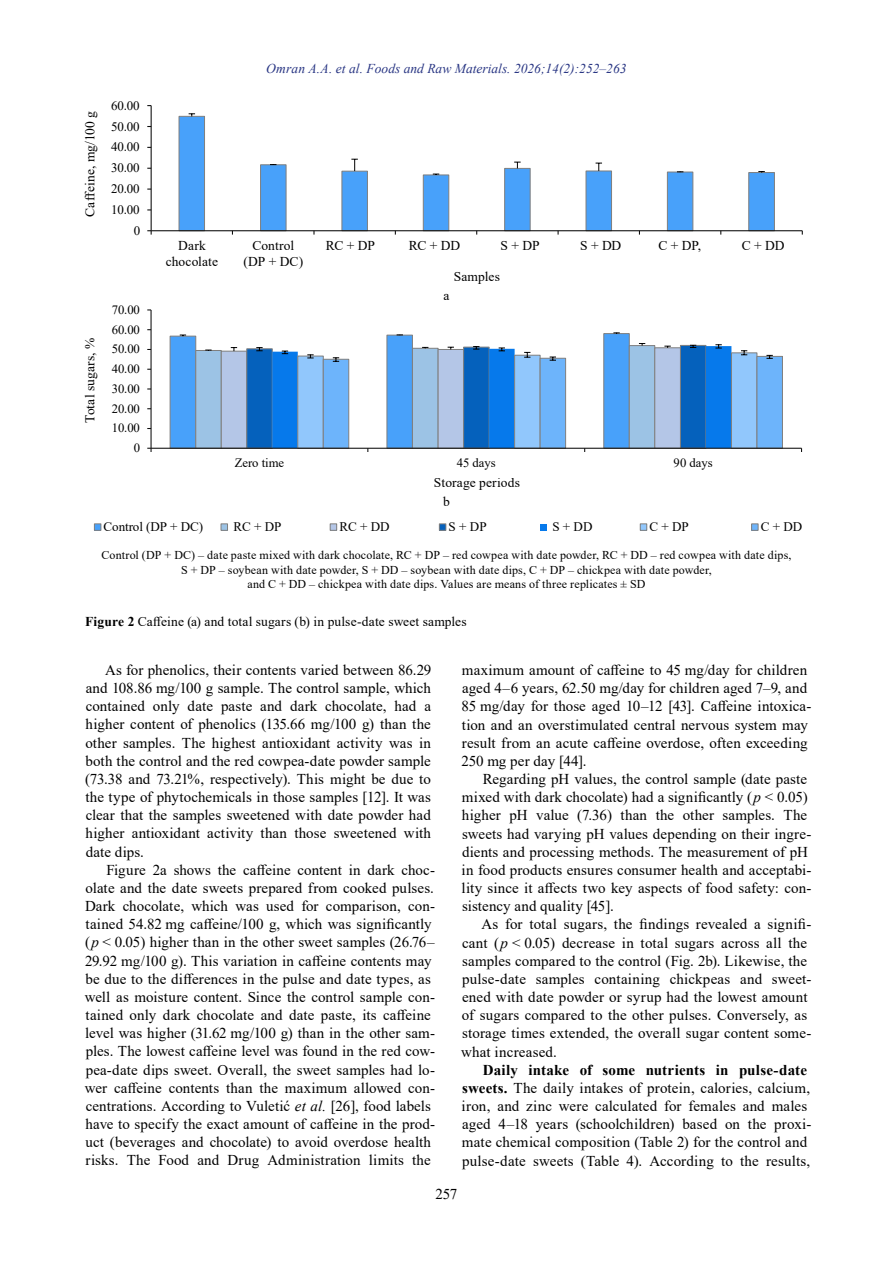
<style>
.page{position:relative;width:893px;height:1263px;background:#fff}
.page>*{position:absolute;margin:0;border:0;box-sizing:border-box;transform-origin:0 0}
.t1{font:15px/18.1px "Times New Roman";letter-spacing:.005em;color:#000}
.t2{font:13.5px/16.2px "Times New Roman";letter-spacing:.01em;color:#000;text-align:center}
.t3{font:italic 13.5px "Times New Roman";color:#283583}
.t4{font:13.05px "Times New Roman";color:#000}
.t5{font:12.9px "Times New Roman";letter-spacing:-.005em;color:#000}
.t6{font:12.6px "Times New Roman";letter-spacing:-.005em;color:#000}
.t7{font:12px/14.4px "Times New Roman";letter-spacing:.015em;color:#000;text-align:center}
.s1{font-weight:700}
.s2{font-style:italic}
</style>
<div class="page">
<svg style="left:179px;top:116px;width:596px;height:114px"></svg>
<svg style="left:189px;top:113px;width:6px;height:3px"></svg>
<svg style="left:270px;top:164px;width:6px;height:2px"></svg>
<svg style="left:351px;top:159px;width:7px;height:12px"></svg>
<svg style="left:514px;top:162px;width:7px;height:6px"></svg>
<svg style="left:596px;top:163px;width:6px;height:8px"></svg>
<svg style="left:677px;top:171px;width:6px;height:2px"></svg>
<svg style="left:758px;top:171px;width:7px;height:2px"></svg>
<hr style="left:151px;top:106px;width:1px;height:125px;background:#0d0d0d">
<hr style="left:151px;top:230px;width:651px;height:1px;background:#0d0d0d">
<svg style="left:147px;top:230px;width:5px;height:5px"></svg>
<svg style="left:170px;top:333px;width:460px;height:115px"></svg>
<svg style="left:195px;top:345px;width:51px;height:103px;background:#9fc1de"></svg>
<svg style="left:221px;top:347px;width:25px;height:101px;background:#b3c3e2"></svg>
<svg style="left:246px;top:345px;width:51px;height:103px;background:#1668ba"></svg>
<svg style="left:272px;top:346px;width:25px;height:102px;background:#147fea"></svg>
<svg style="left:613px;top:332px;width:7px;height:2px"></svg>
<svg style="left:231px;top:347px;width:6px;height:4px"></svg>
<svg style="left:256px;top:347px;width:7px;height:4px"></svg>
<svg style="left:282px;top:351px;width:6px;height:3px"></svg>
<hr style="left:151px;top:310px;width:1px;height:138px;background:#0d0d0d">
<hr style="left:151px;top:448px;width:650px;height:1px;background:#0d0d0d">
<svg style="left:297px;top:343px;width:486px;height:109px"></svg>
<div style="left:94px;top:524px;width:7px;height:6px;background:#48a1fa"></div>
<div style="left:94px;top:524px;width:7px;height:6px;border:1px solid #7f7f7f"></div>
<div style="left:221px;top:524px;width:7px;height:6px;background:#9cc3e5"></div>
<div style="left:221px;top:524px;width:7px;height:6px;border:1px solid #7f7f7f"></div>
<div style="left:330px;top:524px;width:7px;height:6px;background:#b4c6e7"></div>
<div style="left:330px;top:524px;width:7px;height:6px;border:1px solid #7f7f7f"></div>
<div style="left:439px;top:524px;width:7px;height:6px;background:#0561bc"></div>
<div style="left:439px;top:524px;width:7px;height:6px;border:1px solid #7f7f7f"></div>
<svg style="left:540px;top:524px;width:6px;height:6px"></svg>
<div style="left:640px;top:524px;width:7px;height:6px;background:#91c7fc"></div>
<div style="left:640px;top:524px;width:7px;height:6px;border:1px solid #7f7f7f"></div>
<div style="left:751px;top:524px;width:7px;height:6px;border:1px solid #7f7f7f"></div>
<p class="t2" style="left:81px;top:217px;width:107px;rotate:-90deg">Caffeine, mg/100 g</p>
<p class="t5" style="left:111px;top:96px;width:30px">60.00</p>
<p class="t5" style="left:111px;top:117px;width:30px">50.00</p>
<p class="t5" style="left:111px;top:138px;width:30px">40.00</p>
<p class="t5" style="left:111px;top:159px;width:30px">30.00</p>
<p class="t5" style="left:111px;top:180px;width:30px">20.00</p>
<p class="t5" style="left:111px;top:201px;width:30px">10.00</p>
<p class="t5" style="left:134px;top:221px;width:8px">0</p>
<p class="t2" style="left:81px;top:423px;width:86px;rotate:-90deg">Total sugars, %</p>
<p class="t6" style="left:112px;top:301px;width:30px">70.00</p>
<p class="t6" style="left:112px;top:320px;width:30px">60.00</p>
<p class="t6" style="left:112px;top:340px;width:30px">50.00</p>
<p class="t6" style="left:112px;top:360px;width:30px">40.00</p>
<p class="t6" style="left:112px;top:380px;width:30px">30.00</p>
<p class="t6" style="left:112px;top:400px;width:30px">20.00</p>
<p class="t6" style="left:112px;top:419px;width:30px">10.00</p>
<p class="t6" style="left:134px;top:439px;width:8px">0</p>
<p class="t3" style="left:266px;top:59px;width:362px">Omran A.A. et al. Foods and Raw Materials. 2026;14(2):252–263</p>
<p class="t2" style="left:178px;top:237px;width:29px">Dark</p>
<p class="t2" style="left:326px;top:237px;width:51px">RC + DP</p>
<p class="t2" style="left:409px;top:237px;width:53px">RC + DD</p>
<p class="t2" style="left:501px;top:237px;width:41px">S + DP</p>
<p class="t2" style="left:580px;top:237px;width:43px">S + DD</p>
<p class="t2" style="left:658px;top:237px;width:44px">C + DP,</p>
<p class="t2" style="left:742px;top:237px;width:44px">C + DD</p>
<p class="t2" style="left:166px;top:253px;width:54px">chocolate</p>
<p class="t2" style="left:243px;top:237px;width:61px">Control (DP + DC)</p>
<p class="t2" style="left:454px;top:268px;width:48px">Samples</p>
<p class="t2" style="left:443px;top:287px;width:7px">a</p>
<p class="t6" style="left:235px;top:454px;width:51px">Zero time</p>
<p class="t6" style="left:457px;top:454px;width:41px">45 days</p>
<p class="t6" style="left:674px;top:454px;width:41px">90 days</p>
<p class="t6" style="left:462px;top:477px;width:15px">S1</p>
<p class="t6" style="left:497px;top:477px;width:15px">S2</p>
<p class="t2" style="left:434px;top:474px;width:88px">Storage periods</p>
<p class="t2" style="left:443px;top:493px;width:8px">b</p>
<p class="t4" style="left:104px;top:518px;width:101px">Control (DP + DC)</p>
<p class="t4" style="left:233px;top:518px;width:50px">RC + DP</p>
<p class="t4" style="left:339px;top:518px;width:52px">RC + DD</p>
<p class="t4" style="left:449px;top:518px;width:40px">S + DP</p>
<p class="t4" style="left:552px;top:518px;width:42px">S + DD</p>
<p class="t4" style="left:649px;top:518px;width:41px">C + DP</p>
<p class="t4" style="left:761px;top:518px;width:43px">C + DD</p>
<p class="t7" style="left:101px;top:548px;width:692px">Control (DP + DC) – date paste mixed with dark chocolate, RC + DP – red cowpea with date powder, RC + DD – red cowpea with date dips,<br>S + DP – soybean with date powder, S + DD – soybean with date dips, C + DP – chickpea with date powder,<br>and C + DD – chickpea with date dips. Values are means of three replicates ± SD</p>
<p class="t2" style="left:85px;top:613px;width:383px"><span class="s1">Figure 2</span> Caffeine (a) and total sugars (b) in pulse-date sweet samples</p>
<p class="t1" style="left:85px;top:660px;width:348px;text-align:justify;text-indent:20px">As for phenolics, their contents varied between 86.29 and 108.86 mg/100 g sample. The control sample, which contained only date paste and dark chocolate, had a higher content of phenolics (135.66 mg/100 g) than the other samples. The highest antioxidant activity was in both the control and the red cowpea-date powder sample (73.38 and 73.21%, respectively). This might be due to the type of phytochemicals in those samples [12]. It was clear that the samples sweetened with date powder had higher antioxidant activity than those sweetened with date dips.</p>
<p class="t1" style="left:85px;top:860px;width:352px;text-indent:21px">Figure 2a shows the caffeine content in dark choc&shy;olate and the date sweets prepared from cooked pulses.<br>Dark chocolate, which was used for comparison, con&shy;tained 54.82 mg caffeine/100 g, which was significantly (<span class="s2">p</span> &lt; 0.05) higher than in the other sweet samples (26.76– 29.92 mg/100 g). This variation in caffeine contents may be due to the differences in the pulse and date types, as well as moisture content. Since the control sample con&shy;tained only dark chocolate and date paste, its caffeine level was higher (31.62 mg/100 g) than in the other sam&shy;ples. The lowest caffeine level was found in the red cow&shy;pea-date dips sweet. Overall, the sweet samples had lo&shy;wer caffeine contents than the maximum allowed con&shy;centrations. According to Vuletić <span class="s2">et al.</span> [26], food labels have to specify the exact amount of caffeine in the prod&shy;uct (beverages and chocolate) to avoid overdose health risks. The Food and Drug Administration limits the</p>
<p class="t1" style="left:461px;top:660px;width:351px">maximum amount of caffeine to 45 mg/day for children aged 4–6 years, 62.50 mg/day for children aged 7–9, and 85 mg/day for those aged 10–12 [43]. Caffeine intoxica&shy;tion and an overstimulated central nervous system may result from an acute caffeine overdose, often exceeding 250 mg per day [44].</p>
<p class="t1" style="left:462px;top:769px;width:351px;text-indent:21px">Regarding pH values, the control sample (date paste mixed with dark chocolate) had a significantly (<span class="s2">p</span> &lt; 0.05) higher pH value (7.36) than the other samples. The sweets had varying pH values depending on their ingre&shy;dients and processing methods. The measurement of pH in food products ensures consumer health and acceptabi&shy;lity since it affects two key aspects of food safety: con&shy;sistency and quality [45].</p>
<p class="t1" style="left:461px;top:915px;width:352px;text-indent:20px">As for total sugars, the findings revealed a signifi&shy;cant (<span class="s2">p</span> &lt; 0.05) decrease in total sugars across all the samples compared to the control (Fig. 2b). Likewise, the pulse-date samples containing chickpeas and sweet&shy;ened with date powder or syrup had the lowest amount of sugars compared to the other pulses. Conversely, as storage times extended, the overall sugar content some&shy;what increased.</p>
<p class="t1" style="left:462px;top:1060px;width:351px;text-indent:21px"><span class="s1">Daily intake of some nutrients in pulse-date sweets.</span> The daily intakes of protein, calories, calcium, iron, and zinc were calculated for females and males aged 4–18 years (schoolchildren) based on the proxi&shy;mate chemical composition (Table 2) for the control and pulse-date sweets (Table 4). According to the results,</p>
<p class="t1" style="left:435px;top:1184px;width:23px">257</p>
</div>
